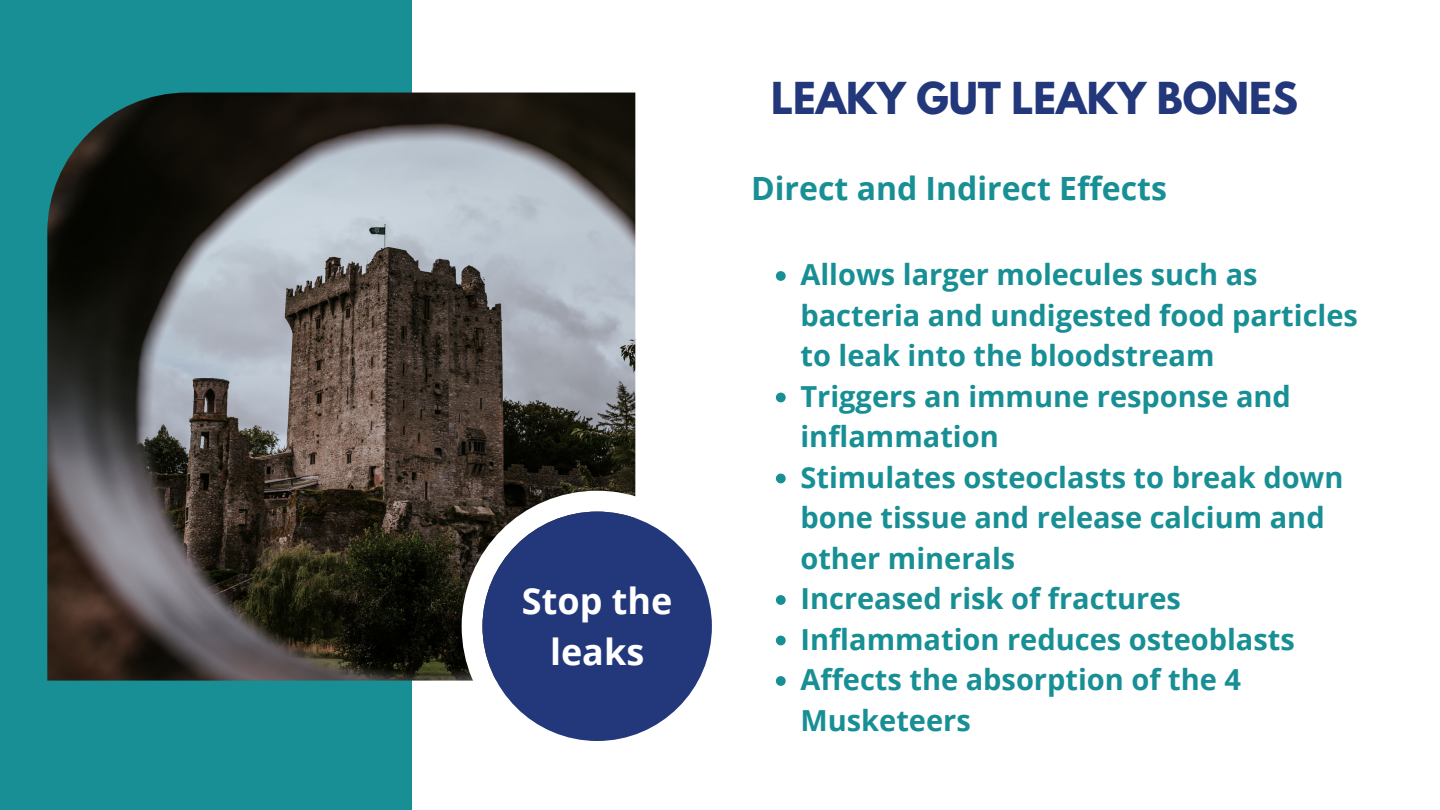
<style>
.page{position:relative;width:1440px;height:810px;background:#fff}
.page>*{position:absolute;margin:0;border:0;box-sizing:border-box;transform-origin:0 0}
.t1{font:700 39px "League Spartan";color:#23377b}
.t2{font:700 36px/50.2px "Open Sans";color:#fff;text-align:center}
.t3{font:700 32px "Open Sans";color:#178f94}
.t4{font:700 29px/40.5px "Open Sans";color:#178f94}
</style>
<div class="page">
<div style="left:0;top:0;width:412px;height:810px;background:#178f94"></div>
<img style="left:47px;top:93px;width:588px;height:588px">
<svg style="left:462px;top:491px;width:250px;height:250px"></svg>
<div style="left:483px;top:512px;width:229px;height:229px;background:#23377b;border-radius:50%"></div>
<svg style="left:776px;top:271px;width:10px;height:10px"></svg>
<svg style="left:776px;top:393px;width:10px;height:9px"></svg>
<svg style="left:776px;top:474px;width:10px;height:9px"></svg>
<svg style="left:776px;top:595px;width:10px;height:10px"></svg>
<svg style="left:776px;top:636px;width:10px;height:9px"></svg>
<svg style="left:776px;top:676px;width:10px;height:10px"></svg>
<p class="t2" style="left:522px;top:575px;width:152px">Stop the leaks</p>
<h1 class="t1" style="left:771px;top:79px;width:528px">LEAKY GUT LEAKY BONES</h1>
<p class="t3" style="left:751px;top:166px;width:417px">Direct and Indirect Effects</p>
<p class="t4" style="left:800px;top:254px;width:559px">Allows larger molecules such as bacteria and undigested food particles to leak into the bloodstream<br>Triggers an immune response and inflammation<br>Stimulates osteoclasts to break down bone tissue and release calcium and other minerals<br>Increased risk of fractures<br>Inflammation reduces osteoblasts<br>Affects the absorption of the 4<br>Musketeers</p>
</div>
